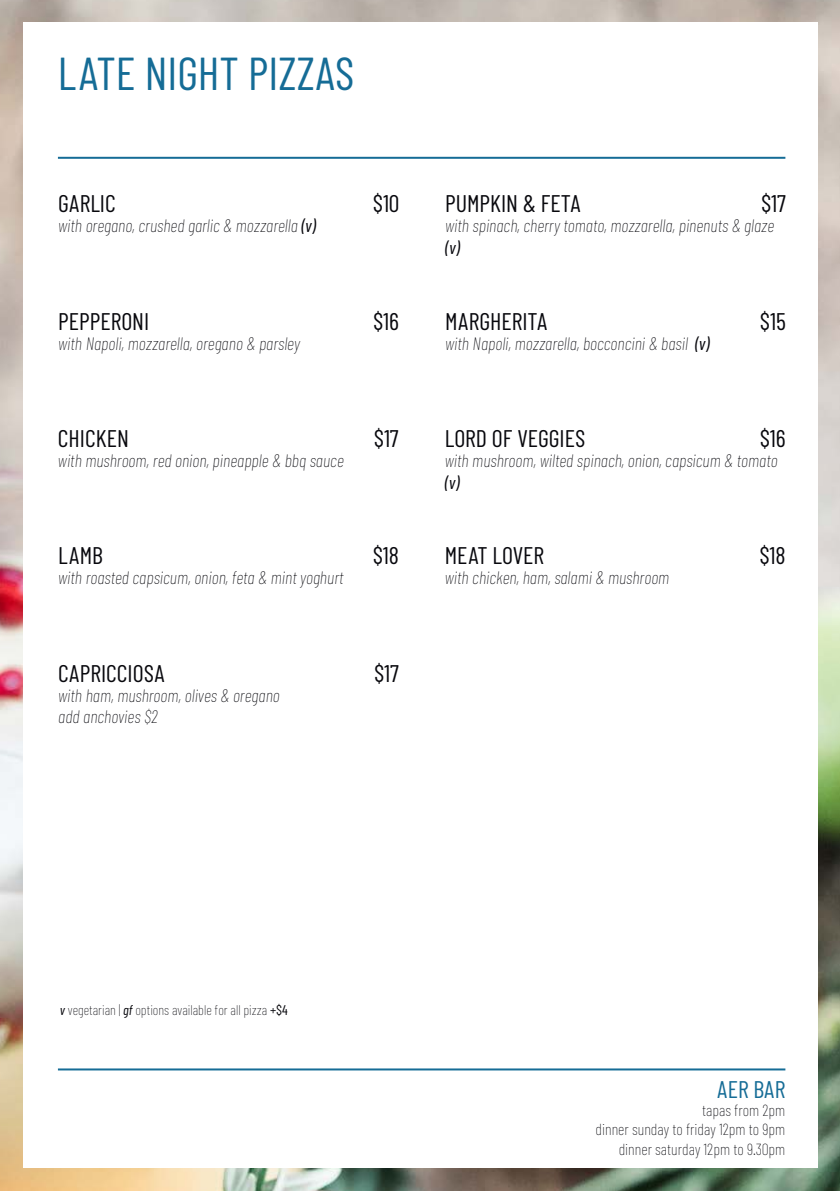
<style>
.page{position:relative;width:840px;height:1191px;background:#fff}
.page>*{position:absolute;margin:0;border:0;box-sizing:border-box;transform-origin:0 0}
.t1{font:46px "Barlow Condensed";color:#156c96}
.Paragraph_Style_1{font:24px "Barlow Condensed";color:#08080d}
.t2{font:24px "Barlow Condensed";color:#156c96}
.t3{font:italic 100 18px/21.6px "Barlow Condensed";color:#08080d}
.t4{font:100 16px/19.2px "Barlow Condensed";color:#08080d;text-align:right}
.t5{font:100 14px "Barlow Condensed";color:#08080d}
.s1{font-weight:400}
.s2{font-weight:400;font-style:italic}
</style>
<div class="page">
<img style="left:0;top:0;width:839px;height:1191px">
<div style="left:23px;top:23px;width:793px;height:1145px;background:#fff"></div>
<hr style="left:58px;top:157px;width:727px;height:2px;background:#156c96">
<hr style="left:58px;top:1068px;width:727px;height:2px;background:#156c96">
<p class="t1" style="left:58px;top:44px;width:298px">LATE NIGHT PIZZAS</p>
<p class="Paragraph_Style_1" style="left:58px;top:189px;width:59px">GARLIC</p>
<p class="Paragraph_Style_1" style="left:373px;top:189px;width:28px">$10</p>
<p class="t3" style="left:58px;top:215px;width:259px">with oregano, crushed garlic &amp; mozzarella <span class="s1">(v)</span></p>
<p class="Paragraph_Style_1" style="left:58px;top:306px;width:92px">PEPPERONI</p>
<p class="Paragraph_Style_1" style="left:373px;top:306px;width:28px">$16</p>
<p class="t3" style="left:58px;top:332px;width:243px">with Napoli, mozzarella, oregano &amp; parsley</p>
<p class="Paragraph_Style_1" style="left:58px;top:423px;width:72px">CHICKEN</p>
<p class="Paragraph_Style_1" style="left:373px;top:423px;width:26px">$17</p>
<p class="t3" style="left:58px;top:449px;width:287px">with mushroom, red onion, pineapple &amp; bbq sauce</p>
<p class="Paragraph_Style_1" style="left:58px;top:541px;width:46px">LAMB</p>
<p class="Paragraph_Style_1" style="left:372px;top:541px;width:28px">$18</p>
<p class="t3" style="left:58px;top:566px;width:287px">with roasted capsicum, onion, feta &amp; mint yoghurt</p>
<p class="Paragraph_Style_1" style="left:58px;top:658px;width:108px">CAPRICCIOSA</p>
<p class="Paragraph_Style_1" style="left:374px;top:658px;width:26px">$17</p>
<p class="t3" style="left:58px;top:684px;width:223px">with ham, mushroom, olives &amp; oregano</p>
<p class="t3" style="left:58px;top:705px;width:101px">add anchovies $2</p>
<p class="Paragraph_Style_1" style="left:445px;top:189px;width:137px">PUMPKIN &amp; FETA</p>
<p class="Paragraph_Style_1" style="left:760px;top:189px;width:26px">$17</p>
<p class="t3" style="left:445px;top:215px;width:330px">with spinach, cherry tomato, mozzarella, pinenuts &amp; glaze <span class="s1">(v)</span></p>
<p class="Paragraph_Style_1" style="left:445px;top:306px;width:104px">MARGHERITA</p>
<p class="Paragraph_Style_1" style="left:759px;top:306px;width:27px">$15</p>
<p class="t3" style="left:445px;top:332px;width:265px">with Napoli, mozzarella, bocconcini &amp; basil <span class="s1">(v)</span></p>
<p class="Paragraph_Style_1" style="left:444px;top:423px;width:142px">LORD OF VEGGIES</p>
<p class="Paragraph_Style_1" style="left:759px;top:423px;width:28px">$16</p>
<p class="t3" style="left:444px;top:449px;width:334px">with mushroom, wilted spinach, onion, capsicum &amp; tomato <span class="s1">(v)</span></p>
<p class="Paragraph_Style_1" style="left:444px;top:541px;width:101px">MEAT LOVER</p>
<p class="Paragraph_Style_1" style="left:759px;top:541px;width:28px">$18</p>
<p class="t3" style="left:444px;top:566px;width:226px">with chicken, ham, salami &amp; mushroom</p>
<p class="t5" style="left:60px;top:1000px;width:229px"><span class="s2">v</span> vegetarian | <span class="s2">gf</span> options available for all pizza <span class="s1">+$4</span></p>
<h2 class="t2" style="left:716px;top:1074px;width:70px">AER BAR</h2>
<p class="t4" style="left:595px;top:1100px;width:191px">tapas from 2pm<br>dinner sunday to friday 12pm to 9pm dinner saturday 12pm to 9.30pm</p>
</div>
